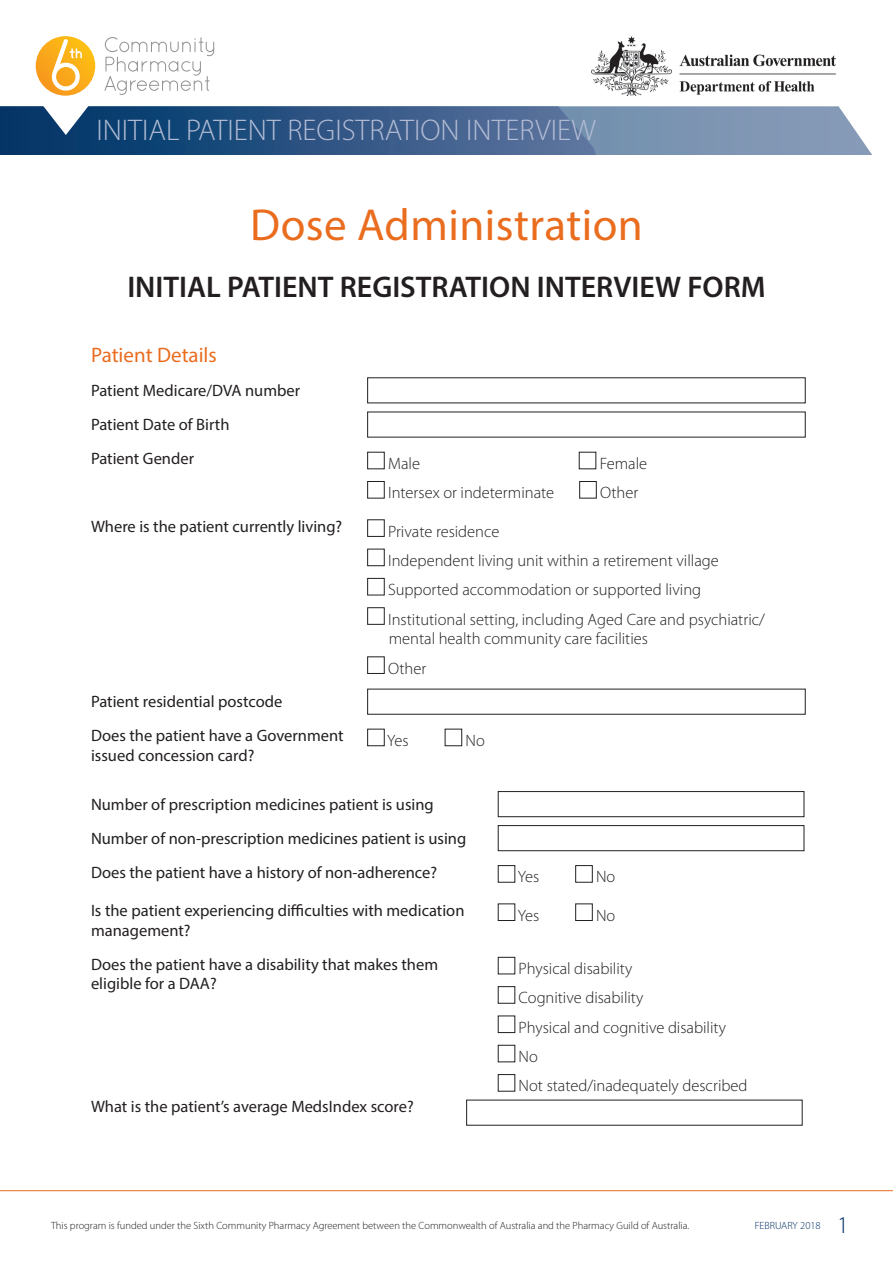
<style>
.page{position:relative;width:893px;height:1263px;background:#fff}
.page>*{position:absolute;margin:0;border:0;box-sizing:border-box;transform-origin:0 0}
.t1{font:45px "Myriad Pro";letter-spacing:.01em;color:#ea6d1f}
.t2{font:600 30px "Myriad Pro";color:#231f20}
.t3{font:300 30px "Myriad Pro";color:#b3bcd4}
.t4{font:300 24px "Myriad Pro";color:#002f64}
.t5{font:21px "Myriad Pro";color:#ea6d1f}
.t6{font:16.5px/34px "Myriad Pro";color:#231f20}
.t7{font:300 16.5px/29.2px "Myriad Pro";color:#231f20}
.t8{font:300 10.5px "Myriad Pro";color:#231f20}
.t9{font:300 10.5px "Myriad Pro";color:#002f64}
</style>
<div class="page">
<hr style="left:0;top:1190px;width:893px;height:1px;background:#ea6d1f">
<svg style="left:619px;top:106px;width:253px;height:49px"></svg>
<svg style="left:0;top:106px;width:619px;height:49px"></svg>
<svg style="left:43px;top:106px;width:46px;height:29px"></svg>
<svg style="left:104px;top:37px;width:110px;height:58px"></svg>
<svg style="left:36px;top:36px;width:59px;height:60px"></svg>
<svg style="left:52px;top:39px;width:30px;height:52px"></svg>
<img style="left:591px;top:36px;width:245px;height:59px">
<div style="left:367px;top:452px;width:17px;height:17px;border:1px solid #231f20"></div>
<div style="left:579px;top:452px;width:17px;height:17px;border:1px solid #231f20"></div>
<div style="left:367px;top:481px;width:17px;height:17px;border:1px solid #231f20"></div>
<div style="left:579px;top:481px;width:17px;height:17px;border:1px solid #231f20"></div>
<div style="left:367px;top:520px;width:17px;height:17px;border:1px solid #231f20"></div>
<div style="left:367px;top:549px;width:17px;height:17px;border:1px solid #231f20"></div>
<div style="left:367px;top:578px;width:17px;height:17px;border:1px solid #231f20"></div>
<div style="left:367px;top:607px;width:17px;height:17px;border:1px solid #231f20"></div>
<div style="left:367px;top:657px;width:17px;height:17px;border:1px solid #231f20"></div>
<div style="left:367px;top:729px;width:17px;height:17px;border:1px solid #231f20"></div>
<div style="left:445px;top:729px;width:17px;height:17px;border:1px solid #231f20"></div>
<div style="left:498px;top:791px;width:306px;height:26px;border:1px solid #231f20"></div>
<div style="left:498px;top:825px;width:306px;height:26px;border:1px solid #231f20"></div>
<div style="left:498px;top:865px;width:17px;height:17px;border:1px solid #231f20"></div>
<div style="left:575px;top:865px;width:17px;height:17px;border:1px solid #231f20"></div>
<div style="left:498px;top:904px;width:17px;height:17px;border:1px solid #231f20"></div>
<div style="left:575px;top:904px;width:17px;height:17px;border:1px solid #231f20"></div>
<div style="left:498px;top:957px;width:17px;height:17px;border:1px solid #231f20"></div>
<div style="left:498px;top:986px;width:17px;height:17px;border:1px solid #231f20"></div>
<div style="left:498px;top:1016px;width:17px;height:17px;border:1px solid #231f20"></div>
<div style="left:498px;top:1045px;width:17px;height:17px;border:1px solid #231f20"></div>
<div style="left:498px;top:1074px;width:17px;height:17px;border:1px solid #231f20"></div>
<h2 class="t3" style="left:96px;top:114px;width:501px">INITIAL PATIENT REGISTRATION INTERVIEW</h2>
<h1 class="t1" style="left:250px;top:197px;width:394px">Dose Administration</h1>
<h2 class="t2" style="left:127px;top:268px;width:640px">INITIAL PATIENT REGISTRATION INTERVIEW FORM</h2>
<p class="t5" style="left:91px;top:342px;width:127px">Patient Details</p>
<p class="t6" style="left:91px;top:373px;width:211px">Patient Medicare/DVA number<br>Patient Date of Birth<br>Patient Gender</p>
<p class="t7" style="left:388px;top:449px;width:33px">Male</p>
<p class="t7" style="left:600px;top:449px;width:49px">Female</p>
<p class="t7" style="left:388px;top:478px;width:168px">Intersex or indeterminate</p>
<p class="t7" style="left:600px;top:478px;width:40px">Other</p>
<p class="t6" style="left:91px;top:509px;width:253px">Where is the patient currently living?</p>
<p class="t7" style="left:388px;top:517px;width:378px">Private residence<br>Independent living unit within a retirement village Supported accommodation or supported living Institutional setting, including Aged Care and psychiatric/</p>
<p class="t7" style="left:388px;top:624px;width:261px">mental health community care facilities<br>Other</p>
<p class="t6" style="left:91px;top:684px;width:254px">Patient residential postcode<br>Does the patient have a Government</p>
<p class="t6" style="left:91px;top:738px;width:165px">issued concession card?</p>
<p class="t7" style="left:387px;top:726px;width:23px">Yes</p>
<p class="t7" style="left:466px;top:726px;width:21px">No</p>
<p class="t6" style="left:91px;top:787px;width:377px">Number of prescription medicines patient is using<br>Number of non-prescription medicines patient is using<br>Does the patient have a history of non-adherence?</p>
<p class="t7" style="left:518px;top:862px;width:23px">Yes</p>
<p class="t7" style="left:596px;top:862px;width:21px">No</p>
<p class="t6" style="left:91px;top:900px;width:375px;line-height:19.8px">Is the patient experiencing difficulties with medication management?</p>
<p class="t7" style="left:518px;top:901px;width:23px">Yes</p>
<p class="t7" style="left:596px;top:901px;width:21px">No</p>
<p class="t6" style="left:91px;top:954px;width:349px;line-height:19.8px">Does the patient have a disability that makes them eligible for a DAA?</p>
<p class="t7" style="left:519px;top:954px;width:230px">Physical disability<br>Cognitive disability<br>Physical and cognitive disability<br>No<br>Not stated/inadequately described</p>
<p class="t6" style="left:91px;top:1089px;width:324px">What is the patient’s average MedsIndex score?</p>
<p class="t8" style="left:51px;top:1220px;width:640px">This program is funded under the Sixth Community Pharmacy Agreement between the Commonwealth of Australia and the Pharmacy Guild of Australia.</p>
<h3 class="t4" style="left:837px;top:1212px;width:13px">1</h3>
<p class="t9" style="left:755px;top:1220px;width:67px">FEBRUARY 2018</p>
</div>
